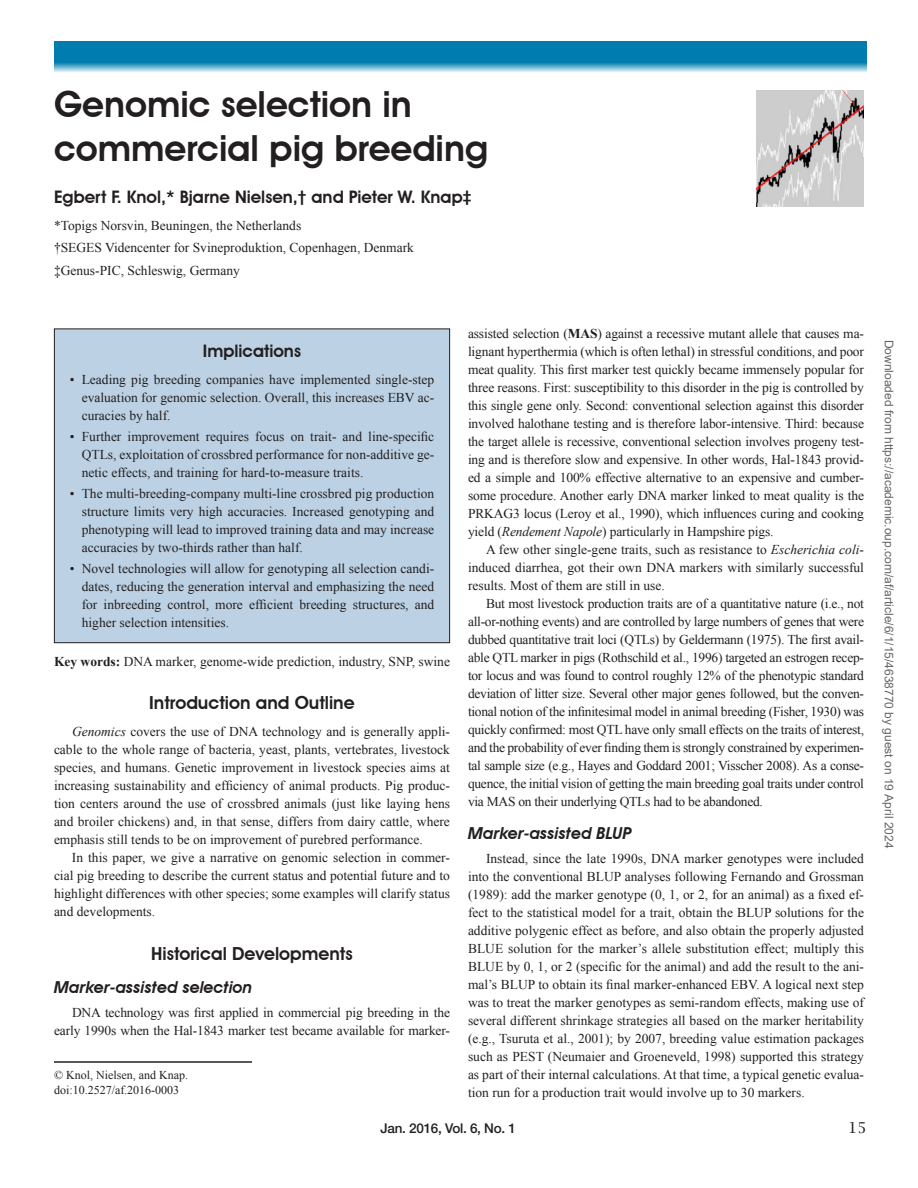
<style>
.page{position:relative;width:918px;height:1188px;background:#fff}
.page>*{position:absolute;margin:0;border:0;box-sizing:border-box;transform-origin:0 0}
.t1{font:600 36px/43.2px "Avant Garde IT Cby BT";color:#231f20}
.t2{font:600 18px "Avant Garde IT Cby BT";color:#231f20}
.t3{font:600 17.25px "Avant Garde IT Cby BT";color:#231f20}
.t4{font:italic 600 16.5px "Avant Garde IT Cby BT";color:#231f20}
.t5{font:15px "Lucida Bright";color:#231f20}
.t6{font:13.5px/18px "Times New Roman";color:#231f20;text-align:justify}
.t7{font:500 13.5px "Helvetica Neue LT Std";letter-spacing:-.02em;color:#231f20}
.t8{font:12px "Arial";color:#666}
.t9{font:12px/15px "Times New Roman";color:#231f20}
.s1{font-weight:700}
.s2{font-style:italic}
</style>
<div class="page">
<svg style="left:54px;top:41px;width:813px;height:31px;background:#238eb9"></svg>
<div style="left:54px;top:329px;width:396px;height:314px;background:#bcd2e4"></div>
<div style="left:54px;top:328px;width:396px;height:315px;border:1px solid #231f20"></div>
<hr style="left:54px;top:1062px;width:198px;height:1px;background:#231f20">
<img style="left:756px;top:90px;width:108px;height:117px">
<h1 class="t1" style="left:54px;top:83px;width:436px">Genomic selection in commercial pig breeding</h1>
<p class="t3" style="left:54px;top:186px;width:419px">Egbert F. Knol,* Bjarne Nielsen,† and Pieter W. Knap‡</p>
<p class="t6" style="left:54px;top:214px;width:362px;line-height:22.5px;text-align:left">*Topigs Norsvin, Beuningen, the Netherlands<br>†SEGES Videncenter for Svineproduktion, Copenhagen, Denmark ‡Genus-PIC, Schleswig, Germany</p>
<p class="t3" style="left:203px;top:341px;width:100px">Implications</p>
<p class="t6" style="left:82px;top:371px;width:354px;text-indent:-12px">• Leading pig breeding companies have implemented single-step evaluation for genomic selection. Overall, this increases EBV ac&shy;curacies by half.</p>
<p class="t6" style="left:82px;top:428px;width:354px;text-indent:-12px">• Further improvement requires focus on trait- and line-specific QTLs, exploitation of crossbred performance for non-additive ge&shy;netic effects, and training for hard-to-measure traits.</p>
<p class="t6" style="left:82px;top:485px;width:354px;text-indent:-12px">• The multi-breeding-company multi-line crossbred pig production structure limits very high accuracies. Increased genotyping and phenotyping will lead to improved training data and may increase accuracies by two-thirds rather than half.</p>
<p class="t6" style="left:82px;top:560px;width:354px;text-indent:-12px">• Novel technologies will allow for genotyping all selection candi&shy;dates, reducing the generation interval and emphasizing the need for inbreeding control, more efficient breeding structures, and higher selection intensities.</p>
<p class="t6" style="left:54px;top:652px;width:398px"><span class="s1">Key words:</span> DNA marker, genome-wide prediction, industry, SNP, swine</p>
<h2 class="t2" style="left:149px;top:692px;width:207px">Introduction and Outline</h2>
<p class="t6" style="left:54px;top:723px;width:398px;text-indent:18px"><span class="s2">Genomics</span> covers the use of DNA technology and is generally appli&shy;cable to the whole range of bacteria, yeast, plants, vertebrates, livestock species, and humans. Genetic improvement in livestock species aims at increasing sustainability and efficiency of animal products. Pig produc&shy;tion centers around the use of crossbred animals (just like laying hens and broiler chickens) and, in that sense, differs from dairy cattle, where emphasis still tends to be on improvement of purebred performance.</p>
<p class="t6" style="left:54px;top:849px;width:398px;text-indent:18px">In this paper, we give a narrative on genomic selection in commer&shy;cial pig breeding to describe the current status and potential future and to highlight differences with other species; some examples will clarify status and developments.</p>
<h2 class="t2" style="left:151px;top:943px;width:203px">Historical Developments</h2>
<p class="t4" style="left:54px;top:977px;width:200px">Marker-assisted selection</p>
<p class="t6" style="left:54px;top:1003px;width:398px;text-align:right">DNA technology was first applied in commercial pig breeding in the early 1990s when the Hal-1843 marker test became available for marker-</p>
<p class="t9" style="left:54px;top:1068px;width:136px">© Knol, Nielsen, and Knap. doi:10.2527/af.2016-0003</p>
<p class="t6" style="left:468px;top:324px;width:398px">assisted selection (<span class="s1">MAS</span>) against a recessive mutant allele that causes ma&shy;lignant hyperthermia (which is often lethal) in stressful conditions, and poor meat quality. This first marker test quickly became immensely popular for three reasons. First: susceptibility to this disorder in the pig is controlled by this single gene only. Second: conventional selection against this disorder involved halothane testing and is therefore labor-intensive. Third: because the target allele is recessive, conventional selection involves progeny test&shy;ing and is therefore slow and expensive. In other words, Hal-1843 provid&shy;ed a simple and 100% effective alternative to an expensive and cumber&shy;some procedure. Another early DNA marker linked to meat quality is the PRKAG3 locus (Leroy et al., 1990), which influences curing and cooking yield (<span class="s2">Rendement Napole</span>) particularly in Hampshire pigs.</p>
<p class="t6" style="left:468px;top:540px;width:398px;text-indent:18px">A few other single-gene traits, such as resistance to <span class="s2">Escherichia coli&shy;</span>induced diarrhea, got their own DNA markers with similarly successful results. Most of them are still in use.</p>
<p class="t6" style="left:468px;top:594px;width:398px;text-indent:18px">But most livestock production traits are of a quantitative nature (i.e., not all-or-nothing events) and are controlled by large numbers of genes that were dubbed quantitative trait loci (QTLs) by Geldermann (1975). The first avail&shy;able QTL marker in pigs (Rothschild et al., 1996) targeted an estrogen recep&shy;tor locus and was found to control roughly 12% of the phenotypic standard deviation of litter size. Several other major genes followed, but the conven&shy;tional notion of the infinitesimal model in animal breeding (Fisher, 1930) was quickly confirmed: most QTL have only small effects on the traits of interest, and the probability of ever finding them is strongly constrained by experimen&shy;tal sample size (e.g., Hayes and Goddard 2001; Visscher 2008). As a conse&shy;quence, the initial vision of getting the main breeding goal traits under control via MAS on their underlying QTLs had to be abandoned.</p>
<p class="t4" style="left:468px;top:823px;width:166px">Marker-assisted BLUP</p>
<p class="t6" style="left:468px;top:849px;width:398px;text-indent:18px">Instead, since the late 1990s, DNA marker genotypes were included into the conventional BLUP analyses following Fernando and Grossman (1989): add the marker genotype (0, 1, or 2, for an animal) as a fixed ef&shy;fect to the statistical model for a trait, obtain the BLUP solutions for the additive polygenic effect as before, and also obtain the properly adjusted BLUE solution for the marker’s allele substitution effect; multiply this BLUE by 0, 1, or 2 (specific for the animal) and add the result to the ani&shy;mal’s BLUP to obtain its final marker-enhanced EBV. A logical next step was to treat the marker genotypes as semi-random effects, making use of several different shrinkage strategies all based on the marker heritability (e.g., Tsuruta et al., 2001); by 2007, breeding value estimation packages such as PEST (Neumaier and Groeneveld, 1998) supported this strategy as part of their internal calculations. At that time, a typical genetic evalua&shy;tion run for a production trait would involve up to 30 markers.</p>
<p class="t7" style="left:381px;top:1120px;width:137px">Jan. 2016, Vol. 6, No. 1</p>
<p class="t5" style="left:848px;top:1119px;width:20px">15</p>
<p class="t8" style="left:893px;top:340px;width:510px;rotate:90deg">Downloaded from https://academic.oup.com/af/article/6/1/15/4638770 by guest on 19 April 2024</p>
</div>
